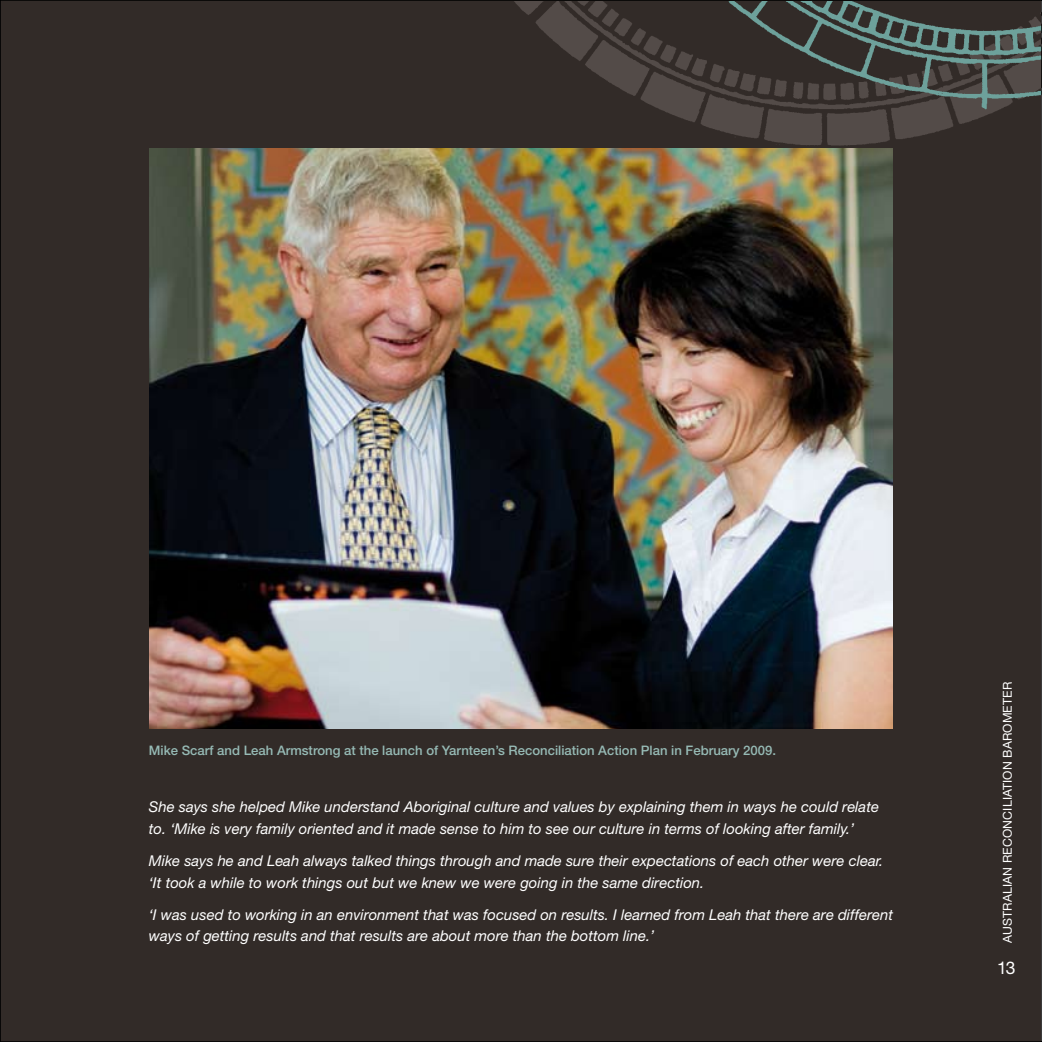
<style>
.page{position:relative;width:1042px;height:1042px;background:#fff}
.page>*{position:absolute;margin:0;border:0;box-sizing:border-box;transform-origin:0 0}
.t1{font:17.5px "Helvetica Neue";color:#fff}
.t2{font:italic 14.88px/21.9px "Helvetica Neue";color:#fff}
.t3{font:500 13.12px "Helvetica Neue";color:#96bab5}
.t4{font:12.25px "Helvetica Neue";letter-spacing:.01em;color:#fff}
</style>
<div class="page">
<div style="left:1px;top:1px;width:1040px;height:1041px;background:#322b28"></div>
<img style="left:150px;top:149px;width:742px;height:579px">
<img style="left:149px;top:2px;width:818px;height:147px">
<img style="left:658px;top:2px;width:382px;height:120px">
<p class="t3" style="left:149px;top:742px;width:629px">Mike Scarf and Leah Armstrong at the launch of Yarnteen’s Reconciliation Action Plan in February 2009.</p>
<p class="t2" style="left:149px;top:796px;width:731px">She says she helped Mike understand Aboriginal culture and values by explaining them in ways he could relate to. ‘Mike is very family oriented and it made sense to him to see our culture in terms of looking after family.’</p>
<p class="t2" style="left:149px;top:849px;width:736px">Mike says he and Leah always talked things through and made sure their expectations of each other were clear. ‘It took a while to work things out but we knew we were going in the same direction.</p>
<p class="t2" style="left:149px;top:903px;width:746px">‘I was used to working in an environment that was focused on results. I learned from Leah that there are different ways of getting results and that results are about more than the bottom line.’</p>
<p class="t4" style="left:1000px;top:943px;width:262px;rotate:-90deg">Australian Reconciliation Barometer</p>
<p class="t1" style="left:997px;top:957px;width:19px">13</p>
</div>
